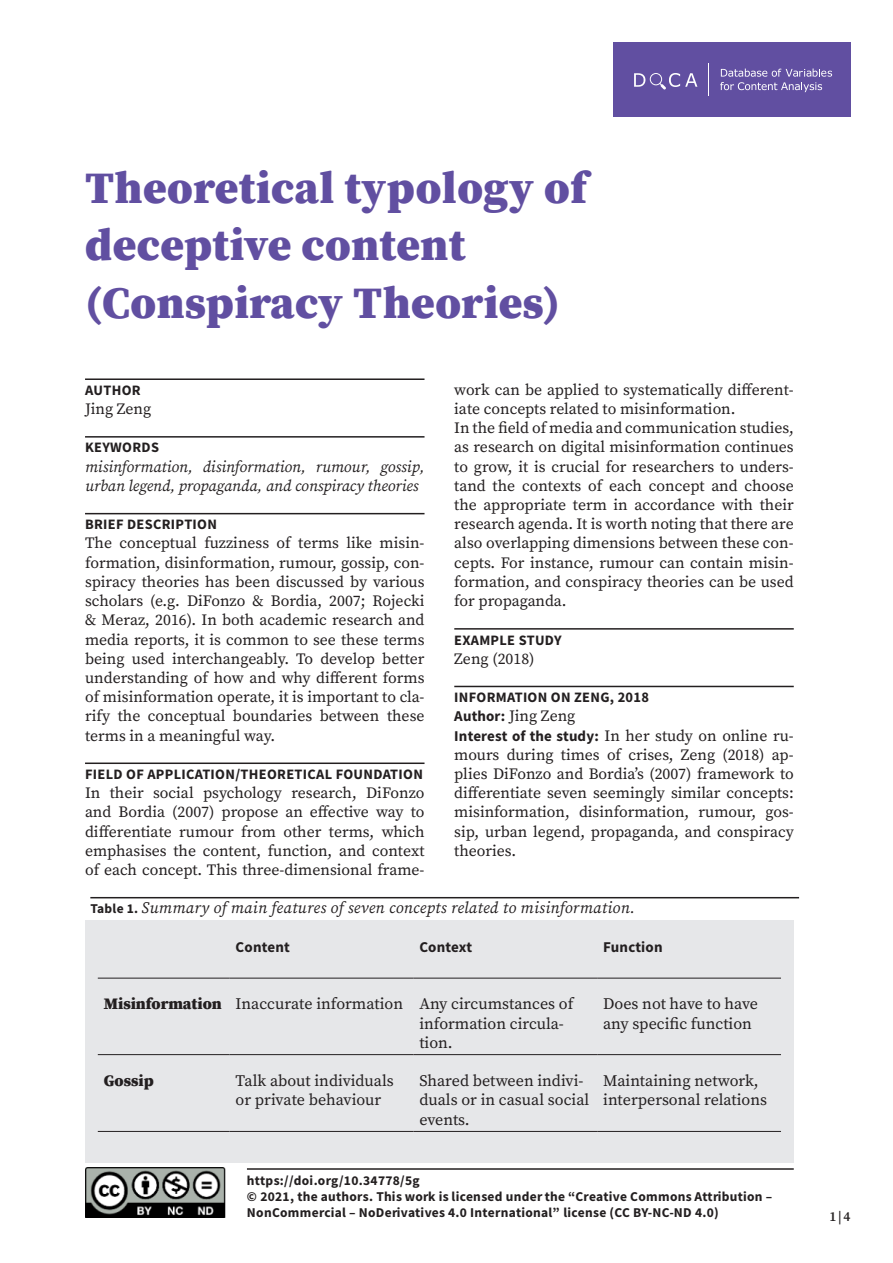
<style>
.page{position:relative;width:893px;height:1263px;background:#fff}
.page>*{position:absolute;margin:0;border:0;box-sizing:border-box;transform-origin:0 0}
.Übertitel_Violett{font:900 45px/57.6px "Source Serif Pro";letter-spacing:.01em;color:#614fa1}
.Tabelle{font:16.05px/19.2px "Source Serif Pro";color:#231f20}
.Bildlegende{font:italic 16.05px "Source Serif Pro";letter-spacing:.02em;color:#231f20}
.Tabelle-2{font:900 16.05px "Source Serif Pro";color:#231f20}
.Lauftext{font:15.75px/19.2px "Source Serif Pro";color:#231f20;text-align:justify}
.Lauftext-2{font:italic 15.75px/19.2px "Source Serif Pro";color:#231f20}
.Lauftext-3{font:15px "Source Sans Variable";letter-spacing:.01em;color:#231f20}
.Zwischentitel__mit_A{font:14.4px "Source Sans Variable";letter-spacing:.02em;color:#231f20}
.t1{font:13.5px/16.2px "Source Sans Variable";letter-spacing:.02em;color:#231f20}
.t2{font:600 13.5px "Source Serif Pro";color:#231f20}
.s1{font-family:"Source Sans Variable";font-size:15px}
.s2{font-family:"Source Sans Variable";font-style:normal;font-size:13.5px}
</style>
<div class="page">
<img style="left:85px;top:1168px;width:141px;height:49px">
<hr style="left:247px;top:1168px;width:547px;height:2px;background:#231f20">
<div style="left:613px;top:43px;width:237px;height:74px;background:#614fa1"></div>
<svg style="left:720px;top:69px;width:112px;height:23px"></svg>
<hr style="left:709px;top:63px;width:1px;height:32px;background:#fff">
<svg style="left:634px;top:73px;width:63px;height:17px"></svg>
<hr style="left:85px;top:378px;width:339px;height:2px;background:#231f20">
<hr style="left:85px;top:436px;width:339px;height:2px;background:#231f20">
<hr style="left:85px;top:513px;width:339px;height:1px;background:#231f20">
<hr style="left:85px;top:762px;width:339px;height:2px;background:#231f20">
<hr style="left:454px;top:628px;width:340px;height:2px;background:#231f20">
<hr style="left:454px;top:686px;width:340px;height:1px;background:#231f20">
<div style="left:85px;top:921px;width:709px;height:242px;background:#e6e7e9"></div>
<hr style="left:98px;top:1054px;width:132px;height:1px;background:#231f20">
<hr style="left:230px;top:1054px;width:183px;height:1px;background:#231f20">
<hr style="left:413px;top:1054px;width:184px;height:1px;background:#231f20">
<hr style="left:597px;top:1054px;width:184px;height:1px;background:#231f20">
<hr style="left:98px;top:1131px;width:132px;height:1px;background:#231f20">
<hr style="left:230px;top:1131px;width:183px;height:1px;background:#231f20">
<hr style="left:413px;top:1131px;width:184px;height:1px;background:#231f20">
<hr style="left:597px;top:1131px;width:184px;height:1px;background:#231f20">
<hr style="left:98px;top:978px;width:132px;height:1px;background:#231f20">
<hr style="left:230px;top:978px;width:183px;height:1px;background:#231f20">
<hr style="left:413px;top:978px;width:184px;height:1px;background:#231f20">
<hr style="left:597px;top:978px;width:184px;height:1px;background:#231f20">
<hr style="left:90px;top:897px;width:709px;height:1px;background:#231f20">
<p class="Übertitel_Violett" style="left:85px;top:158px;width:503px">Theoretical typology of deceptive content</p>
<p class="Übertitel_Violett" style="left:85px;top:273px;width:476px">(Conspiracy Theories)</p>
<p class="Zwischentitel__mit_A" style="left:85px;top:381px;width:57px">AUTHOR</p>
<p class="Lauftext" style="left:85px;top:399px;width:68px">Jing Zeng</p>
<p class="Zwischentitel__mit_A" style="left:85px;top:439px;width:76px">KEYWORDS</p>
<p class="Lauftext-2" style="left:85px;top:457px;width:341px">misinformation, disinformation, rumour, gossip, urban legend, propaganda, and conspiracy theories</p>
<p class="Zwischentitel__mit_A" style="left:85px;top:516px;width:133px">BRIEF DESCRIPTION</p>
<p class="Lauftext" style="left:85px;top:534px;width:341px">The conceptual fuzziness of terms like misin&shy;formation, disinformation, rumour, gossip, con&shy;spiracy theories has been discussed by various scholars (e.g. DiFonzo &amp; Bordia, 2007; Rojecki &amp; Meraz, 2016). In both academic research and media reports, it is common to see these terms being used interchangeably. To develop better understanding of how and why different forms of misinformation operate, it is important to cla&shy;rify the conceptual boundaries between these terms in a meaningful way.</p>
<p class="Zwischentitel__mit_A" style="left:85px;top:765px;width:339px">FIELD OF APPLICATION/THEORETICAL FOUNDATION</p>
<p class="Lauftext" style="left:85px;top:783px;width:341px">In their social psychology research, DiFonzo and Bordia (2007) propose an effective way to differentiate rumour from other terms, which emphasises the content, function, and context of each concept. This three-dimensional frame-</p>
<p class="Lauftext" style="left:454px;top:380px;width:341px">work can be applied to systematically different&shy;iate concepts related to misinformation.</p>
<p class="Lauftext" style="left:454px;top:418px;width:341px">In the field of media and communication studies, as research on digital misinformation continues to grow, it is crucial for researchers to unders&shy;tand the contexts of each concept and choose the appropriate term in accordance with their research agenda. It is worth noting that there are also overlapping dimensions between these con&shy;cepts. For instance, rumour can contain misin&shy;formation, and conspiracy theories can be used for propaganda.</p>
<p class="Zwischentitel__mit_A" style="left:454px;top:631px;width:109px">EXAMPLE STUDY</p>
<p class="Lauftext" style="left:454px;top:649px;width:82px">Zeng (2018)</p>
<p class="Zwischentitel__mit_A" style="left:454px;top:689px;width:196px">INFORMATION ON ZENG, 2018</p>
<p class="Lauftext" style="left:454px;top:706px;width:123px"><span class="s1">Author:</span> Jing Zeng</p>
<p class="Lauftext" style="left:454px;top:726px;width:341px"><span class="s1">Interest of the study:</span> In her study on online ru&shy;mours during times of crises, Zeng (2018) ap&shy;plies DiFonzo and Bordia’s (2007) framework to differentiate seven seemingly similar concepts: misinformation, disinformation, rumour, gos&shy;sip, urban legend, propaganda, and conspiracy theories.</p>
<p class="Bildlegende" style="left:90px;top:897px;width:546px"><span class="s2">Table 1.</span> Summary of main features of seven concepts related to misinformation.</p>
<p class="Lauftext-3" style="left:236px;top:938px;width:56px">Content</p>
<p class="Lauftext-3" style="left:419px;top:938px;width:54px">Context</p>
<p class="Lauftext-3" style="left:603px;top:938px;width:61px">Function</p>
<p class="Tabelle-2" style="left:104px;top:993px;width:120px">Misinformation</p>
<p class="Tabelle" style="left:236px;top:994px;width:169px">Inaccurate information</p>
<p class="Tabelle" style="left:419px;top:994px;width:155px">Any circumstances of information circula&shy;tion.</p>
<p class="Tabelle" style="left:603px;top:994px;width:156px">Does not have to have any specific function</p>
<p class="Tabelle-2" style="left:104px;top:1069px;width:51px">Gossip</p>
<p class="Tabelle" style="left:236px;top:1071px;width:160px">Talk about individuals or private behaviour</p>
<p class="Tabelle" style="left:419px;top:1071px;width:171px">Shared between indivi&shy;duals or in casual social events.</p>
<p class="Tabelle" style="left:603px;top:1071px;width:165px">Maintaining network, interpersonal relations</p>
<p class="t1" style="left:247px;top:1172px;width:527px">https://doi.org/10.34778/5g<br>© 2021, the authors. This work is licensed under the “Creative Commons Attribution –<br>NonCommercial – NoDerivatives 4.0 International” license (CC BY-NC-ND 4.0)</p>
<p class="t2" style="left:829px;top:1207px;width:22px">1|4</p>
</div>
